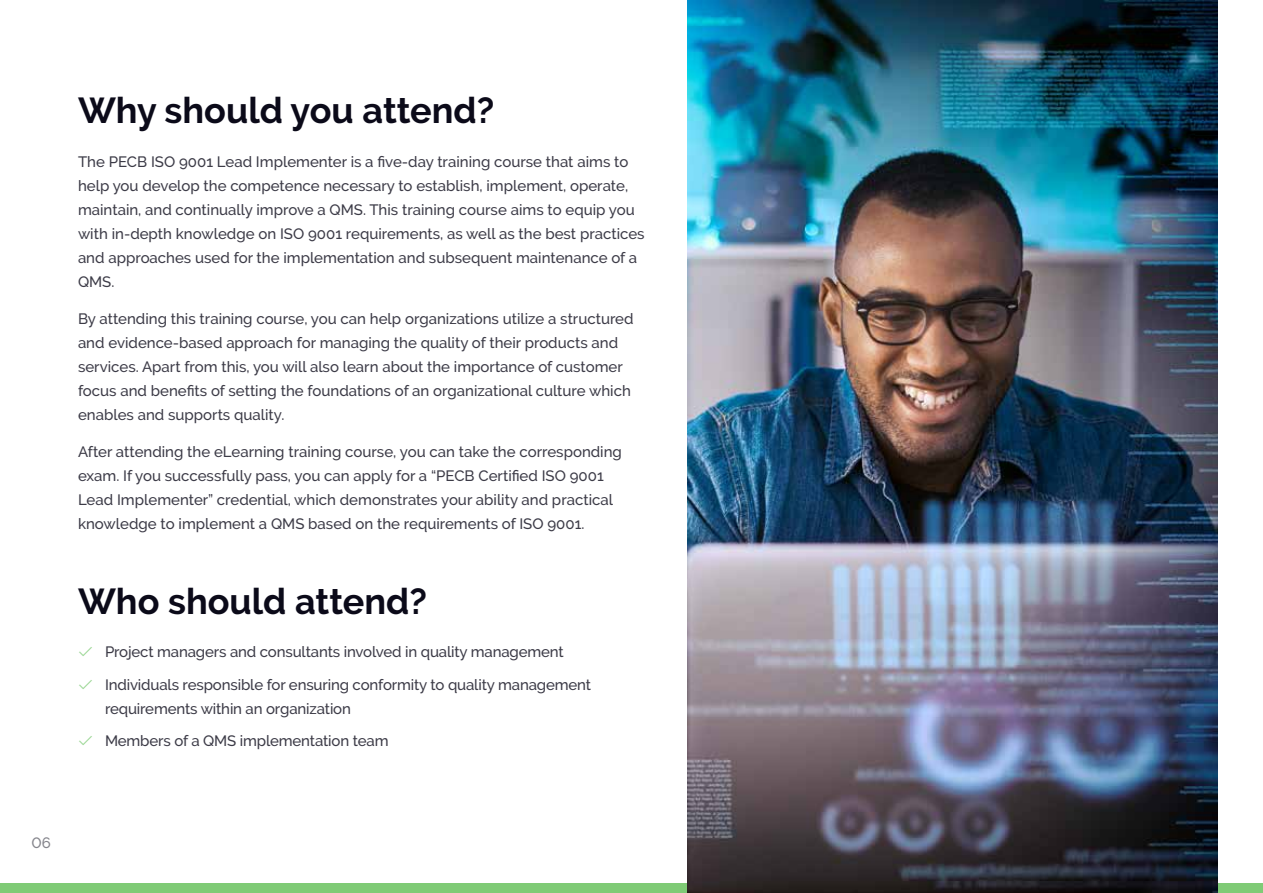
<style>
.page{position:relative;width:1263px;height:893px;background:#fff}
.page>*{position:absolute;margin:0;border:0;box-sizing:border-box;transform-origin:0 0}
.t1{font:700 36px "Raleway";color:#0b0a19}
.t2{font:500 15px/24px "Raleway";color:#3c3b47}
.t3{font:500 15px "Raleway";color:#85858c}
.s1{font-family:"la solid 900";font-weight:400;color:#98d591}
</style>
<div class="page">
<div style="left:0;top:884px;width:1263px;height:9px;background:#7fcb76"></div>
<img style="left:687px;top:0;width:531px;height:893px">
<h1 class="t1" style="left:78px;top:90px;width:418px">Why should you attend?</h1>
<p class="t2" style="left:78px;top:150px;width:568px">The PECB ISO 9001 Lead Implementer is a five-day training course that aims to help you develop the competence necessary to establish, implement, operate, maintain, and continually improve a QMS. This training course aims to equip you with in-depth knowledge on ISO 9001 requirements, as well as the best practices and approaches used for the implementation and subsequent maintenance of a QMS.</p>
<p class="t2" style="left:78px;top:307px;width:557px">By attending this training course, you can help organizations utilize a structured and evidence-based approach for managing the quality of their products and services. Apart from this, you will also learn about the importance of customer focus and benefits of setting the foundations of an organizational culture which enables and supports quality.</p>
<p class="t2" style="left:78px;top:440px;width:545px">After attending the eLearning training course, you can take the corresponding exam. If you successfully pass, you can apply for a “PECB Certified ISO 9001<br>Lead Implementer” credential, which demonstrates your ability and practical knowledge to implement a QMS based on the requirements of ISO 9001.</p>
<h1 class="t1" style="left:78px;top:580px;width:350px">Who should attend?</h1>
<p class="t2" style="left:78px;top:636px;width:515px;line-height:32.5px"><span class="s1">â</span> Project managers and consultants involved in quality management<br><span class="s1">â</span> Individuals responsible for ensuring conformity to quality management</p>
<p class="t2" style="left:78px;top:692px;width:312px;line-height:32.5px;text-indent:27px">requirements within an organization<br><span class="s1">â</span> Members of a QMS implementation team</p>
<p class="t3" style="left:31px;top:834px;width:21px">06</p>
</div>
